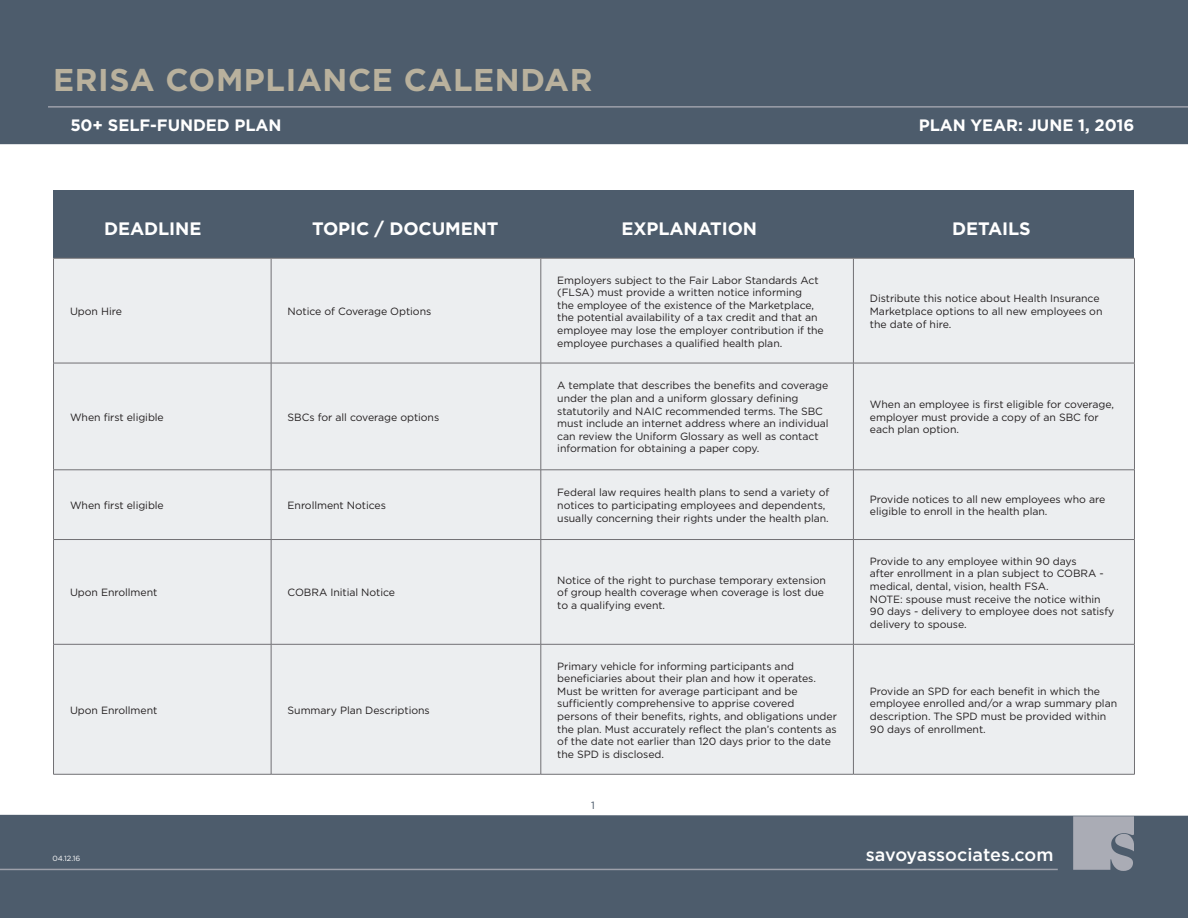
<style>
.page{position:relative;width:1188px;height:918px;background:#fff}
.page>*{position:absolute;margin:0;border:0;box-sizing:border-box;transform-origin:0 0}
.t1{font:700 31.5px "Gotham";letter-spacing:.02em;color:#b9b19d}
.t2{font:700 18px "Gotham";letter-spacing:-.005em;color:#fff}
.t3{font:500 18px "Gotham";color:#fff}
.t4{font:700 16.5px "Gotham";letter-spacing:-.005em;color:#fff}
.t5{font:10.5px/12.6px "Gotham";letter-spacing:-.005em;color:#231f20}
.t6{font:10.5px "Gotham";color:#445465}
.t7{font:7.5px "Gotham";color:#fff}
</style>
<div class="page">
<div style="left:0;top:0;width:1188px;height:144px;background:#4d5c6c"></div>
<hr style="left:48px;top:106px;width:1140px;height:2px;background:#9da0aa">
<div style="left:0;top:815px;width:1188px;height:103px;background:#4d5c6c"></div>
<svg style="left:1073px;top:816px;width:61px;height:55px;background:#9fa2ac"></svg>
<hr style="left:0;top:869px;width:1058px;height:1px;background:#9da0aa">
<div style="left:53px;top:191px;width:1081px;height:67px;background:#4d5c6c"></div>
<div style="left:54px;top:259px;width:1080px;height:515px;background:#eceef0"></div>
<hr style="left:53px;top:258px;width:218px;height:1px;background:#717074">
<hr style="left:53px;top:258px;width:1px;height:105px;background:#717074">
<hr style="left:271px;top:258px;width:270px;height:1px;background:#717074">
<hr style="left:271px;top:258px;width:1px;height:105px;background:#717074">
<hr style="left:541px;top:258px;width:312px;height:1px;background:#717074">
<hr style="left:541px;top:258px;width:1px;height:105px;background:#717074">
<hr style="left:853px;top:258px;width:282px;height:1px;background:#717074">
<hr style="left:853px;top:258px;width:1px;height:105px;background:#717074">
<hr style="left:1134px;top:258px;width:1px;height:105px;background:#717074">
<hr style="left:53px;top:363px;width:218px;height:1px;background:#717074">
<hr style="left:53px;top:363px;width:1px;height:107px;background:#717074">
<hr style="left:271px;top:363px;width:270px;height:1px;background:#717074">
<hr style="left:271px;top:363px;width:1px;height:107px;background:#717074">
<hr style="left:541px;top:363px;width:312px;height:1px;background:#717074">
<hr style="left:541px;top:363px;width:1px;height:107px;background:#717074">
<hr style="left:853px;top:363px;width:282px;height:1px;background:#717074">
<hr style="left:853px;top:363px;width:1px;height:107px;background:#717074">
<hr style="left:1134px;top:363px;width:1px;height:107px;background:#717074">
<hr style="left:53px;top:470px;width:218px;height:1px;background:#717074">
<hr style="left:53px;top:470px;width:1px;height:69px;background:#717074">
<hr style="left:271px;top:470px;width:270px;height:1px;background:#717074">
<hr style="left:271px;top:470px;width:1px;height:69px;background:#717074">
<hr style="left:541px;top:470px;width:312px;height:1px;background:#717074">
<hr style="left:541px;top:470px;width:1px;height:69px;background:#717074">
<hr style="left:853px;top:470px;width:282px;height:1px;background:#717074">
<hr style="left:853px;top:470px;width:1px;height:69px;background:#717074">
<hr style="left:1134px;top:470px;width:1px;height:69px;background:#717074">
<hr style="left:53px;top:539px;width:218px;height:1px;background:#717074">
<hr style="left:53px;top:540px;width:1px;height:104px;background:#717074">
<hr style="left:271px;top:539px;width:270px;height:1px;background:#717074">
<hr style="left:271px;top:540px;width:1px;height:104px;background:#717074">
<hr style="left:541px;top:539px;width:312px;height:1px;background:#717074">
<hr style="left:541px;top:540px;width:1px;height:104px;background:#717074">
<hr style="left:853px;top:539px;width:282px;height:1px;background:#717074">
<hr style="left:853px;top:540px;width:1px;height:104px;background:#717074">
<hr style="left:1134px;top:540px;width:1px;height:104px;background:#717074">
<hr style="left:53px;top:644px;width:218px;height:1px;background:#717074">
<hr style="left:53px;top:644px;width:1px;height:130px;background:#717074">
<hr style="left:271px;top:644px;width:270px;height:1px;background:#717074">
<hr style="left:271px;top:644px;width:1px;height:130px;background:#717074">
<hr style="left:541px;top:644px;width:312px;height:1px;background:#717074">
<hr style="left:541px;top:644px;width:1px;height:130px;background:#717074">
<hr style="left:853px;top:644px;width:282px;height:1px;background:#717074">
<hr style="left:853px;top:644px;width:1px;height:130px;background:#717074">
<hr style="left:1134px;top:644px;width:1px;height:130px;background:#717074">
<hr style="left:53px;top:774px;width:218px;height:1px;background:#717074">
<hr style="left:271px;top:774px;width:270px;height:1px;background:#717074">
<hr style="left:541px;top:774px;width:312px;height:1px;background:#717074">
<hr style="left:853px;top:774px;width:282px;height:1px;background:#717074">
<h1 class="t1" style="left:53px;top:62px;width:541px">ERISA COMPLIANCE CALENDAR</h1>
<h3 class="t4" style="left:70px;top:116px;width:213px">50+ SELF-FUNDED PLAN</h3>
<h3 class="t4" style="left:919px;top:116px;width:217px">PLAN YEAR: JUNE 1, 2016</h3>
<h2 class="t2" style="left:104px;top:218px;width:99px">DEADLINE</h2>
<h2 class="t2" style="left:312px;top:218px;width:188px">TOPIC / DOCUMENT</h2>
<h2 class="t2" style="left:621px;top:218px;width:137px">EXPLANATION</h2>
<h2 class="t2" style="left:952px;top:218px;width:80px">DETAILS</h2>
<p class="t5" style="left:70px;top:305px;width:53px">Upon Hire</p>
<p class="t5" style="left:288px;top:305px;width:145px">Notice of Coverage Options</p>
<p class="t5" style="left:70px;top:411px;width:95px">When first eligible</p>
<p class="t5" style="left:288px;top:411px;width:153px">SBCs for all coverage options</p>
<p class="t5" style="left:70px;top:499px;width:95px">When first eligible</p>
<p class="t5" style="left:288px;top:499px;width:100px">Enrollment Notices</p>
<p class="t5" style="left:70px;top:586px;width:89px">Upon Enrollment</p>
<p class="t5" style="left:288px;top:586px;width:109px">COBRA Initial Notice</p>
<p class="t5" style="left:70px;top:703px;width:89px">Upon Enrollment</p>
<p class="t5" style="left:288px;top:703px;width:144px">Summary Plan Descriptions</p>
<p class="t7" style="left:52px;top:855px;width:29px">04.12.16</p>
<p class="t5" style="left:557px;top:273px;width:268px">Employers subject to the Fair Labor Standards Act (FLSA) must provide a written notice informing<br>the employee of the existence of the Marketplace, the potential availability of a tax credit and that an employee may lose the employer contribution if the employee purchases a qualified health plan.</p>
<p class="t5" style="left:557px;top:379px;width:273px">A template that describes the benefits and coverage under the plan and a uniform glossary defining statutorily and NAIC recommended terms. The SBC must include an internet address where an individual can review the Uniform Glossary as well as contact information for obtaining a paper copy.</p>
<p class="t5" style="left:870px;top:292px;width:234px">Distribute this notice about Health Insurance<br>Marketplace options to all new employees on the date of hire.</p>
<p class="t5" style="left:870px;top:398px;width:246px">When an employee is first eligible for coverage, employer must provide a copy of an SBC for each plan option.</p>
<p class="t5" style="left:557px;top:486px;width:273px">Federal law requires health plans to send a variety of notices to participating employees and dependents, usually concerning their rights under the health plan.</p>
<p class="t5" style="left:870px;top:493px;width:237px">Provide notices to all new employees who are eligible to enroll in the health plan.</p>
<p class="t5" style="left:557px;top:574px;width:270px">Notice of the right to purchase temporary extension of group health coverage when coverage is lost due to a qualifying event.</p>
<p class="t5" style="left:557px;top:659px;width:281px">Primary vehicle for informing participants and beneficiaries about their plan and how it operates.<br>Must be written for average participant and be sufficiently comprehensive to apprise covered persons of their benefits, rights, and obligations under the plan. Must accurately reflect the plan’s contents as of the date not earlier than 120 days prior to the date the SPD is disclosed.</p>
<p class="t6" style="left:591px;top:800px;width:5px">1</p>
<p class="t5" style="left:870px;top:555px;width:246px">Provide to any employee within 90 days<br>after enrollment in a plan subject to COBRA - medical, dental, vision, health FSA.<br>NOTE: spouse must receive the notice within 90 days - delivery to employee does not satisfy delivery to spouse.</p>
<p class="t5" style="left:870px;top:685px;width:249px">Provide an SPD for each benefit in which the employee enrolled and/or a wrap summary plan description. The SPD must be provided within 90 days of enrollment.</p>
<h2 class="t3" style="left:866px;top:845px;width:189px">savoyassociates.com</h2>
</div>
